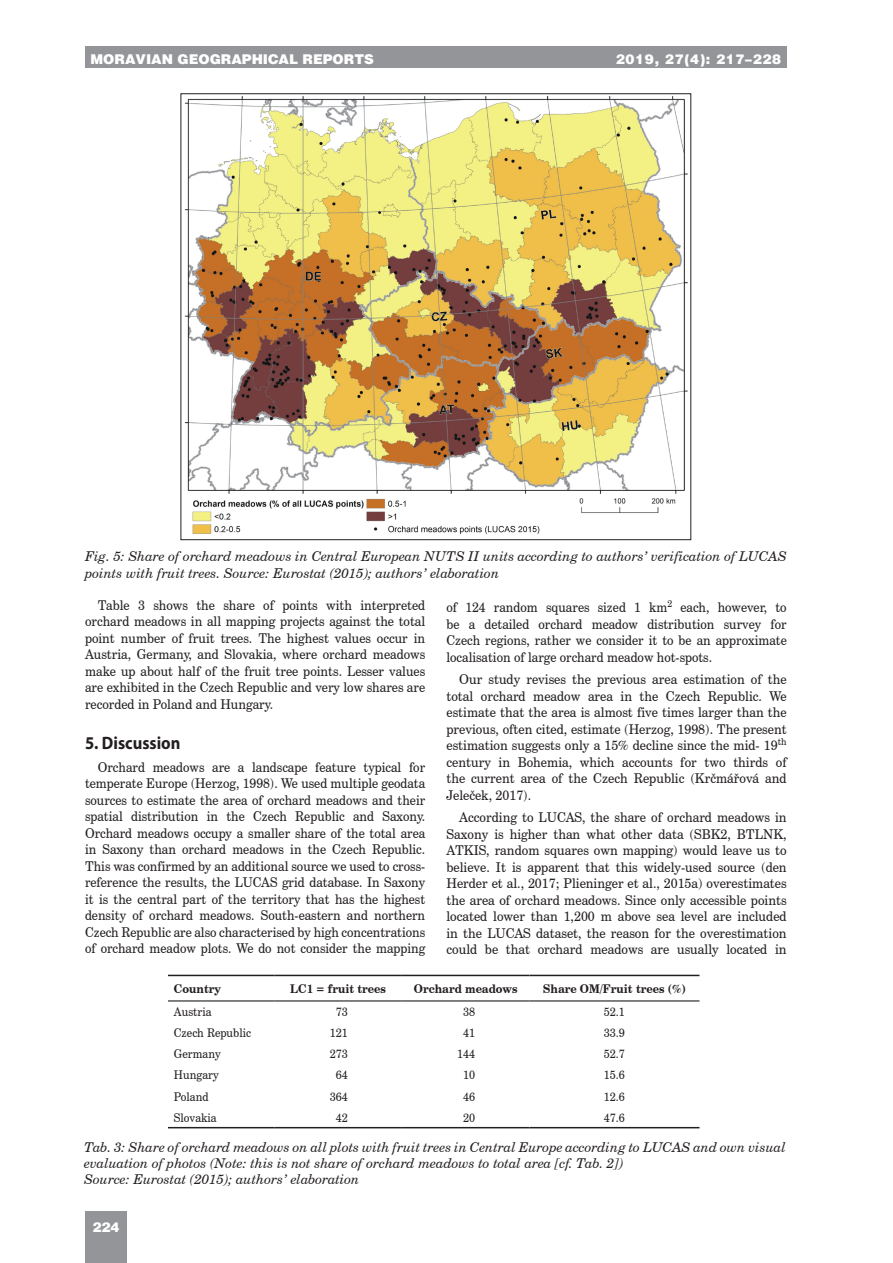
<style>
.page{position:relative;width:893px;height:1263px;background:#fff}
.page>*{position:absolute;margin:0;border:0;box-sizing:border-box;transform-origin:0 0}
.MGR-nadpiskapitoly1{font:700 18px "Myriad Pro";color:#231f20;scale:.92 1}
.MGR-NEW-basictext{font:13.5px/16.5px "Century Schoolbook CE";color:#231f20;text-align:justify;scale:.94 1}
.MGR-NEW-basictext-2{font:13.5px/16.5px "Century Schoolbook CE";color:#231f20;text-align:justify;scale:.92 1}
.MGR-popisobrazku{font:italic 13.5px/16.2px "Century Schoolbook CE";color:#231f20}
.MGR-NEW-basictext-3{font:13.5px/16.5px "Century Schoolbook CE";color:#231f20;text-align:justify;scale:.93 1}
.t1{font:900 13.5px "Switzerland";color:#fff}
.t2{font:900 13.5px "Switzerland";letter-spacing:.05em;color:#fff}
.MGR-tabulka{font:12px "Century Schoolbook CE";color:#231f20;scale:.92 1}
.MGR-tabulkanadpis{font:700 12px "Century Schoolbook CE";color:#231f20;scale:.92 1}
</style>
<div class="page">
<div style="left:85px;top:47px;width:702px;height:21px;background:#939598"></div>
<div style="left:85px;top:1212px;width:42px;height:51px;background:#939598"></div>
<img style="left:184px;top:96px;width:504px;height:439px">
<hr style="left:168px;top:975px;width:106px;height:1px;background:#231f20">
<hr style="left:274px;top:975px;width:128px;height:1px;background:#231f20">
<hr style="left:402px;top:975px;width:127px;height:1px;background:#231f20">
<hr style="left:529px;top:975px;width:170px;height:1px;background:#231f20">
<hr style="left:168px;top:1127px;width:106px;height:1px;background:#231f20">
<hr style="left:274px;top:1127px;width:128px;height:1px;background:#231f20">
<hr style="left:402px;top:1127px;width:127px;height:1px;background:#231f20">
<hr style="left:529px;top:1127px;width:170px;height:1px;background:#231f20">
<hr style="left:168px;top:1000px;width:106px;height:1px;background:#231f20">
<hr style="left:274px;top:1000px;width:128px;height:1px;background:#231f20">
<hr style="left:402px;top:1000px;width:127px;height:1px;background:#231f20">
<hr style="left:529px;top:1000px;width:170px;height:1px;background:#231f20">
<p class="t1" style="left:91px;top:51px;width:285px">MORAVIAN GEOGRAPHICAL REPORTS</p>
<p class="t1" style="left:692px;top:51px;width:91px">2019, 27(4)</p>
<p class="t2" style="left:616px;top:51px;width:167px">2019, 27(4): 217–228</p>
<p class="MGR-popisobrazku" style="left:85px;top:548px;width:703px">Fig. 5: Share of orchard meadows in Central European NUTS II units according to authors’ verification of LUCAS points with fruit trees. Source: Eurostat (2015); authors’ elaboration</p>
<p class="MGR-NEW-basictext-3" style="left:85px;top:597px;width:367px;text-indent:13px">Table 3 shows the share of points with interpreted orchard meadows in all mapping projects against the total point number of fruit trees. The highest values occur in Austria, Germany, and Slovakia, where orchard meadows make up about half of the fruit tree points. Lesser values are exhibited in the Czech Republic and very low shares are recorded in Poland and Hungary.</p>
<p class="MGR-nadpiskapitoly1" style="left:85px;top:731px;width:105px">5. Discussion</p>
<p class="MGR-NEW-basictext-2" style="left:85px;top:758px;width:371px;text-indent:13px">Orchard meadows are a landscape feature typical for temperate Europe (Herzog, 1998). We used multiple geodata sources to estimate the area of orchard meadows and their spatial distribution in the Czech Republic and Saxony.<br>Orchard meadows occupy a smaller share of the total area in Saxony than orchard meadows in the Czech Republic.<br>This was confirmed by an additional source we used to cross&shy;reference the results, the LUCAS grid database. In Saxony it is the central part of the territory that has the highest density of orchard meadows. South-eastern and northern Czech Republic are also characterised by high concentrations of orchard meadow plots. We do not consider the mapping</p>
<p class="MGR-NEW-basictext-2" style="left:446px;top:599px;width:371px">of 124 random squares sized 1 km<sup>2</sup> each, however, to be a detailed orchard meadow distribution survey for Czech regions, rather we consider it to be an approximate localisation of large orchard meadow hot-spots.</p>
<p class="MGR-NEW-basictext" style="left:446px;top:671px;width:363px;text-indent:13px">Our study revises the previous area estimation of the total orchard meadow area in the Czech Republic. We estimate that the area is almost five times larger than the previous, often cited, estimate (Herzog, 1998). The present estimation suggests only a 15% decline since the mid- 19<sup>th </sup>century in Bohemia, which accounts for two thirds of the current area of the Czech Republic (Krčmářová and Jeleček, 2017).</p>
<p class="MGR-NEW-basictext" style="left:446px;top:809px;width:363px;text-indent:13px">According to LUCAS, the share of orchard meadows in Saxony is higher than what other data (SBK2, BTLNK, ATKIS, random squares own mapping) would leave us to believe. It is apparent that this widely-used source (den Herder et al., 2017; Plieninger et al., 2015a) overestimates the area of orchard meadows. Since only accessible points located lower than 1,200 m above sea level are included in the LUCAS dataset, the reason for the overestimation could be that orchard meadows are usually located in</p>
<p class="MGR-tabulkanadpis" style="left:174px;top:981px;width:53px">Country</p>
<p class="MGR-tabulkanadpis" style="left:290px;top:981px;width:106px">LC1 = fruit trees</p>
<p class="MGR-tabulkanadpis" style="left:414px;top:981px;width:114px">Orchard meadows</p>
<p class="MGR-tabulkanadpis" style="left:543px;top:981px;width:157px">Share OM/Fruit trees (%)</p>
<p class="MGR-tabulka" style="left:174px;top:1004px;width:42px">Austria</p>
<p class="MGR-tabulka" style="left:336px;top:1004px;width:15px">73</p>
<p class="MGR-tabulka" style="left:463px;top:1004px;width:15px">38</p>
<p class="MGR-tabulka" style="left:604px;top:1004px;width:24px">52.1</p>
<p class="MGR-tabulka" style="left:174px;top:1025px;width:85px">Czech Republic</p>
<p class="MGR-tabulka" style="left:330px;top:1025px;width:21px">121</p>
<p class="MGR-tabulka" style="left:463px;top:1025px;width:15px">41</p>
<p class="MGR-tabulka" style="left:604px;top:1025px;width:24px">33.9</p>
<p class="MGR-tabulka" style="left:174px;top:1047px;width:52px">Germany</p>
<p class="MGR-tabulka" style="left:330px;top:1047px;width:21px">273</p>
<p class="MGR-tabulka" style="left:457px;top:1047px;width:21px">144</p>
<p class="MGR-tabulka" style="left:604px;top:1047px;width:24px">52.7</p>
<p class="MGR-tabulka" style="left:174px;top:1068px;width:50px">Hungary</p>
<p class="MGR-tabulka" style="left:336px;top:1068px;width:15px">64</p>
<p class="MGR-tabulka" style="left:463px;top:1068px;width:15px">10</p>
<p class="MGR-tabulka" style="left:604px;top:1068px;width:24px">15.6</p>
<p class="MGR-tabulka" style="left:174px;top:1089px;width:39px">Poland</p>
<p class="MGR-tabulka" style="left:330px;top:1089px;width:21px">364</p>
<p class="MGR-tabulka" style="left:463px;top:1089px;width:15px">46</p>
<p class="MGR-tabulka" style="left:604px;top:1089px;width:24px">12.6</p>
<p class="MGR-tabulka" style="left:174px;top:1110px;width:48px">Slovakia</p>
<p class="MGR-tabulka" style="left:336px;top:1110px;width:15px">42</p>
<p class="MGR-tabulka" style="left:463px;top:1110px;width:15px">20</p>
<p class="MGR-tabulka" style="left:604px;top:1110px;width:24px">47.6</p>
<p class="MGR-popisobrazku" style="left:84px;top:1139px;width:703px">Tab. 3: Share of orchard meadows on all plots with fruit trees in Central Europe according to LUCAS and own visual evaluation of photos (Note: this is not share of orchard meadows to total area [cf. Tab. 2])</p>
<p class="MGR-popisobrazku" style="left:84px;top:1171px;width:277px">Source: Eurostat (2015); authors’ elaboration</p>
<p class="t1" style="left:92px;top:1219px;width:29px">224</p>
</div>
